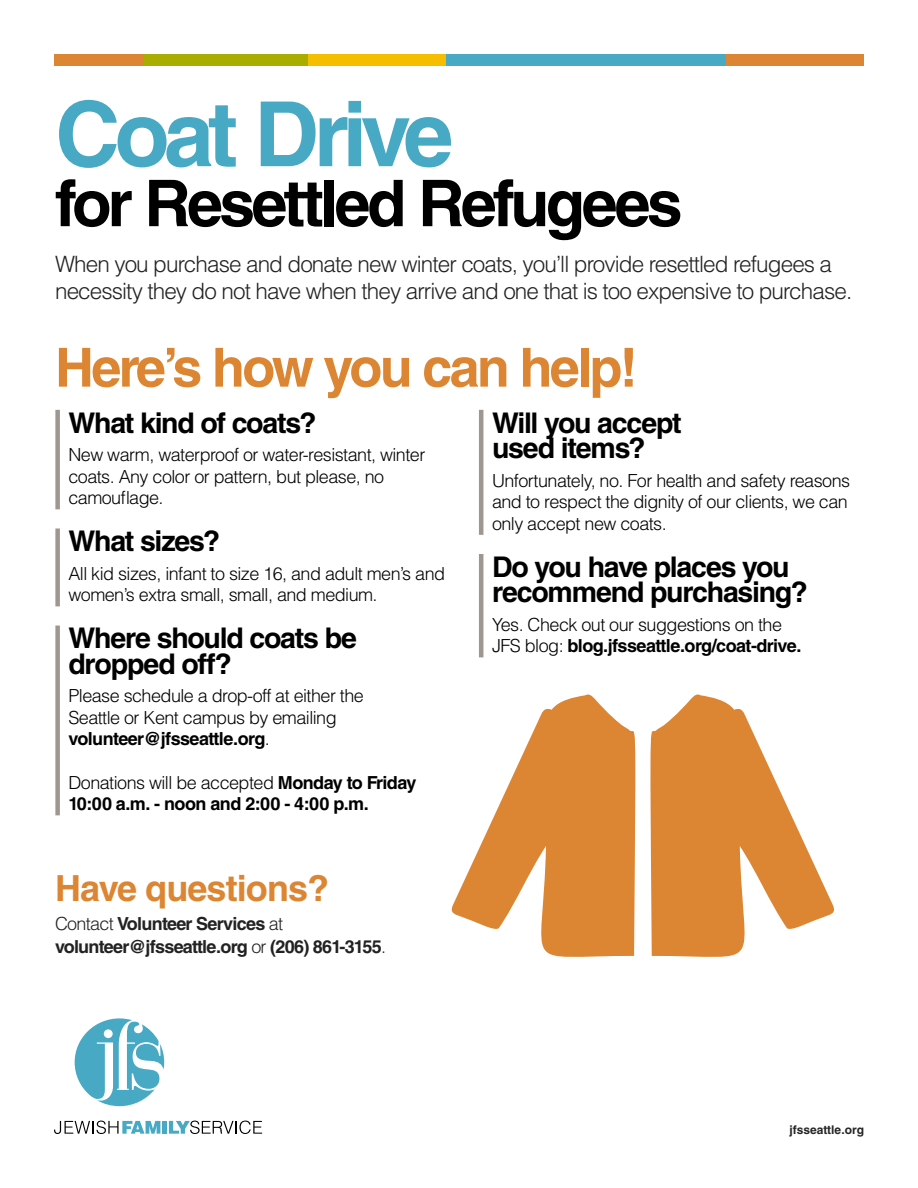
<style>
.page{position:relative;width:918px;height:1188px;background:#fff}
.page>*{position:absolute;margin:0;border:0;box-sizing:border-box;transform-origin:0 0}
.t1{font:700 90px "Helvetica LT Std";letter-spacing:-.065em;color:#48a9c5}
.t2{font:700 64.5px "Helvetica LT Std";letter-spacing:-.055em;color:#000}
.t3{font:700 54px "Helvetica LT Std";letter-spacing:-.05em;color:#dc8633}
.t4{font:700 36px "Helvetica LT Std";letter-spacing:-.025em;color:#dc8633}
.t5{font:700 28.5px/25.5px "Helvetica LT Std";letter-spacing:-.045em;color:#000}
.t6{font:300 22.5px/27px "Helvetica LT Std";letter-spacing:-.04em;color:#222}
.t7{font:300 18px/21.6px "Helvetica LT Std";letter-spacing:-.03em;color:#000}
.t8{font:700 18px/21.6px "Helvetica LT Std";letter-spacing:-.03em;color:#000}
.t9{font:700 18px/22.5px "Helvetica LT Std";letter-spacing:-.04em;color:#222}
.t10{font:700 12px "Helvetica LT Std";color:#262424}
.s1{font-weight:700}
.s2{font-weight:300}
</style>
<div class="page">
<div style="left:54px;top:54px;width:90px;height:11px;background:#dc8633"></div>
<div style="left:144px;top:54px;width:164px;height:11px;background:#a8ad00"></div>
<div style="left:308px;top:54px;width:138px;height:11px;background:#f6be00"></div>
<div style="left:446px;top:54px;width:281px;height:11px;background:#48a9c5"></div>
<div style="left:727px;top:54px;width:137px;height:11px;background:#dc8633"></div>
<svg style="left:75px;top:1018px;width:89px;height:88px"></svg>
<svg style="left:54px;top:1121px;width:106px;height:13px"></svg>
<hr style="left:163px;top:1121px;width:4px;height:13px;background:#48a9c5">
<svg style="left:169px;top:1121px;width:93px;height:13px"></svg>
<div style="left:55px;top:410px;width:5px;height:99px;background:#9e9790"></div>
<div style="left:55px;top:528px;width:5px;height:78px;background:#9e9790"></div>
<div style="left:55px;top:626px;width:5px;height:189px;background:#9e9790"></div>
<hr style="left:479px;top:410px;width:4px;height:125px;background:#9e9790">
<hr style="left:479px;top:554px;width:4px;height:103px;background:#9e9790">
<svg style="left:451px;top:694px;width:185px;height:263px;fill:#dc8633"></svg>
<svg style="left:650px;top:694px;width:184px;height:263px;fill:#dc8633"></svg>
<h1 class="t1" style="left:55px;top:80px;width:400px">Coat Drive</h1>
<h2 class="t2" style="left:55px;top:164px;width:629px">for Resettled Refugees</h2>
<p class="t6" style="left:55px;top:251px;width:799px">When you purchase and donate new winter coats, you’ll provide resettled refugees a necessity they do not have when they arrive and one that is too expensive to purchase.</p>
<h3 class="t3" style="left:55px;top:335px;width:584px">Here’s how you can help!</h3>
<h3 class="t5" style="left:68px;top:410px;width:249px">What kind of coats?</h3>
<p class="t7" style="left:68px;top:444px;width:358px">New warm, waterproof or water-resistant, winter coats. Any color or pattern, but please, no camouflage.</p>
<h3 class="t5" style="left:68px;top:528px;width:153px">What sizes?</h3>
<p class="t7" style="left:68px;top:562px;width:378px">All kid sizes, infant to size 16, and adult men’s and women’s extra small, small, and medium.</p>
<h3 class="t5" style="left:68px;top:625px;width:290px">Where should coats be dropped off?</h3>
<p class="t7" style="left:68px;top:685px;width:297px">Please schedule a drop-off at either the<br>Seattle or Kent campus by emailing <span class="s1">volunteer@jfsseattle.org</span>.</p>
<p class="t8" style="left:68px;top:771px;width:350px"><span class="s2">Donations will be accepted</span> Monday to Friday<br>10:00 a.m. - noon and 2:00 - 4:00 p.m.</p>
<h3 class="t4" style="left:55px;top:866px;width:276px">Have questions?</h3>
<p class="t9" style="left:55px;top:912px;width:333px"><span class="s2">Contact</span> Volunteer Services <span class="s2">at </span>volunteer@jfsseattle.org <span class="s2">or</span> (206) 861-3155<span class="s2">.</span></p>
<h3 class="t5" style="left:492px;top:410px;width:191px">Will you accept used items?</h3>
<p class="t7" style="left:492px;top:469px;width:360px">Unfortunately, no. For health and safety reasons and to respect the dignity of our clients, we can only accept new coats.</p>
<h3 class="t5" style="left:492px;top:554px;width:317px">Do you have places you recommend purchasing?</h3>
<p class="t7" style="left:492px;top:613px;width:311px">Yes. Check out our suggestions on the<br>JFS blog: <span class="s1">blog.jfsseattle.org/coat-drive.</span></p>
<p class="t10" style="left:790px;top:1123px;width:76px">jfsseattle.org</p>
</div>
